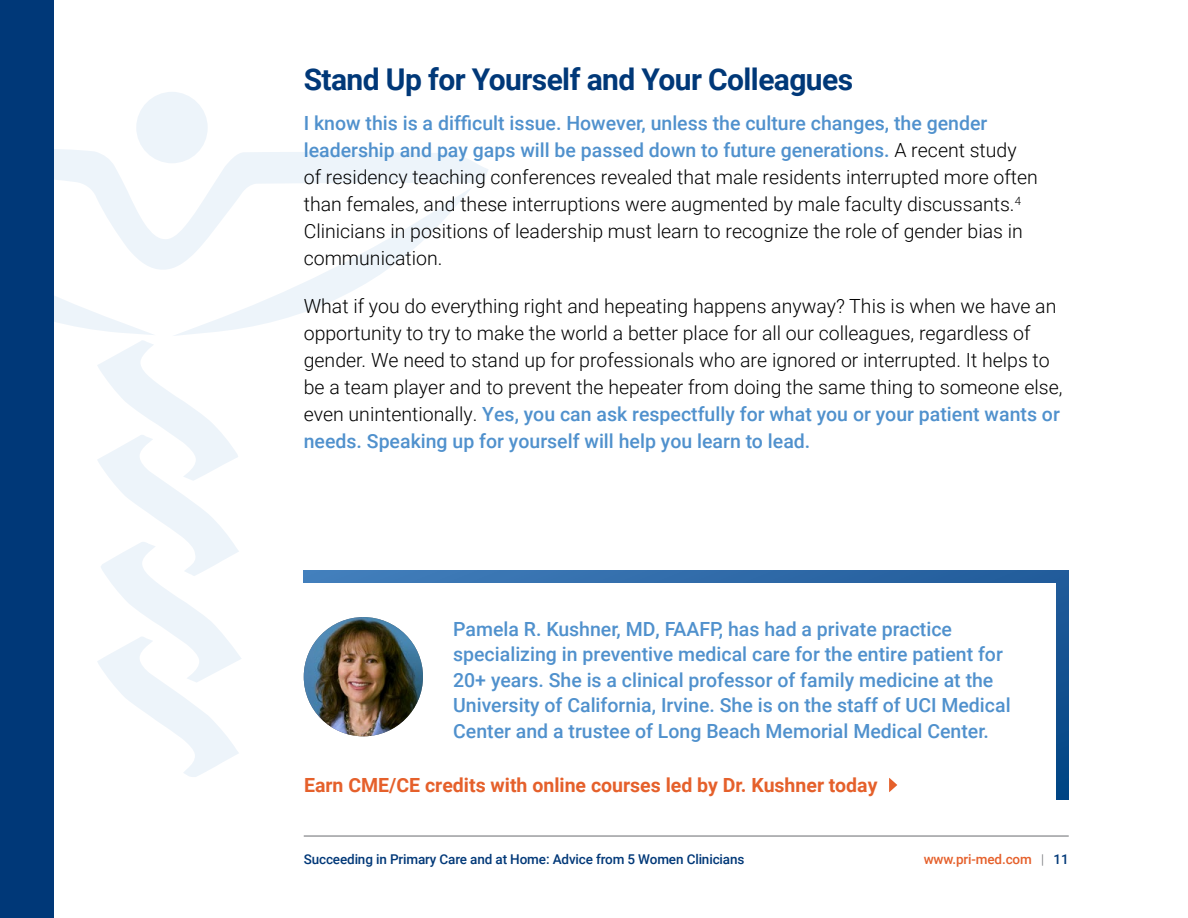
<style>
.page{position:relative;width:1188px;height:918px;background:#fff}
.page>*{position:absolute;margin:0;border:0;box-sizing:border-box;transform-origin:0 0}
.t1{font:700 30px "Roboto";letter-spacing:-.02em;color:#003878}
.t2{font:300 19.5px/27px "Roboto";color:#000}
.t3{font:500 19.5px/25.5px "Roboto";color:#5091cd}
.t4{font:700 19.5px "Roboto";color:#e5602b}
.t5{font:500 13.5px "Roboto";letter-spacing:-.01em;color:#003878}
.t6{font:500 13.5px "Roboto";letter-spacing:-.01em;color:#e5602b}
.s1{font-weight:500;color:#5091cd}
.s2{font-weight:300;color:#6a6c70}
.s3{color:#003878}
</style>
<div class="page">
<div style="left:136px;top:92px;width:72px;height:71px;background:#edf4fa;border-radius:50%"></div>
<svg style="left:54px;top:149px;width:434px;height:37px;fill:#edf4fa"></svg>
<svg style="left:242px;top:186px;width:229px;height:142px"></svg>
<svg style="left:54px;top:186px;width:188px;height:591px"></svg>
<div style="left:0;top:0;width:54px;height:918px;background:#003878"></div>
<hr style="left:304px;top:836px;width:765px;height:1px;background:#6a6c70">
<svg style="left:304px;top:571px;width:765px;height:228px;background:#366fa9"></svg>
<div style="left:297px;top:584px;width:759px;height:226px;background:#fff"></div>
<svg style="left:889px;top:778px;width:8px;height:14px"></svg>
<img style="left:304px;top:617px;width:119px;height:119px;border-radius:60px">
<h1 class="t1" style="left:304px;top:58px;width:551px">Stand Up for Yourself and Your Colleagues</h1>
<p class="t2" style="left:304px;top:109px;width:736px"><span class="s1">I know this is a difficult issue. However, unless the culture changes, the gender leadership and pay gaps will be passed down to future generations.</span> A recent study of residency teaching conferences revealed that male residents interrupted more often than females, and these interruptions were augmented by male faculty discussants.<sup>4<br></sup>Clinicians in positions of leadership must learn to recognize the role of gender bias in communication.</p>
<p class="t2" style="left:304px;top:292px;width:760px">What if you do everything right and hepeating happens anyway? This is when we have an opportunity to try to make the world a better place for all our colleagues, regardless of gender. We need to stand up for professionals who are ignored or interrupted. It helps to be a team player and to prevent the hepeater from doing the same thing to someone else, even unintentionally. <span class="s1">Yes, you can ask respectfully for what you or your patient wants or needs. Speaking up for yourself will help you learn to lead.</span></p>
<p class="t3" style="left:453px;top:616px;width:559px">Pamela R. Kushner, MD, FAAFP, has had a private practice specializing in preventive medical care for the entire patient for 20+ years. She is a clinical professor of family medicine at the University of California, Irvine. She is on the staff of UCI Medical Center and a trustee of Long Beach Memorial Medical Center.</p>
<p class="t4" style="left:304px;top:771px;width:575px">Earn CME/CE credits with online courses led by Dr. Kushner today</p>
<p class="t5" style="left:304px;top:850px;width:442px">Succeeding in Primary Care and at Home: Advice from 5 Women Clinicians</p>
<p class="t6" style="left:924px;top:850px;width:147px">www.pri-med.com <span class="s2">|</span> <span class="s3">11</span></p>
</div>
